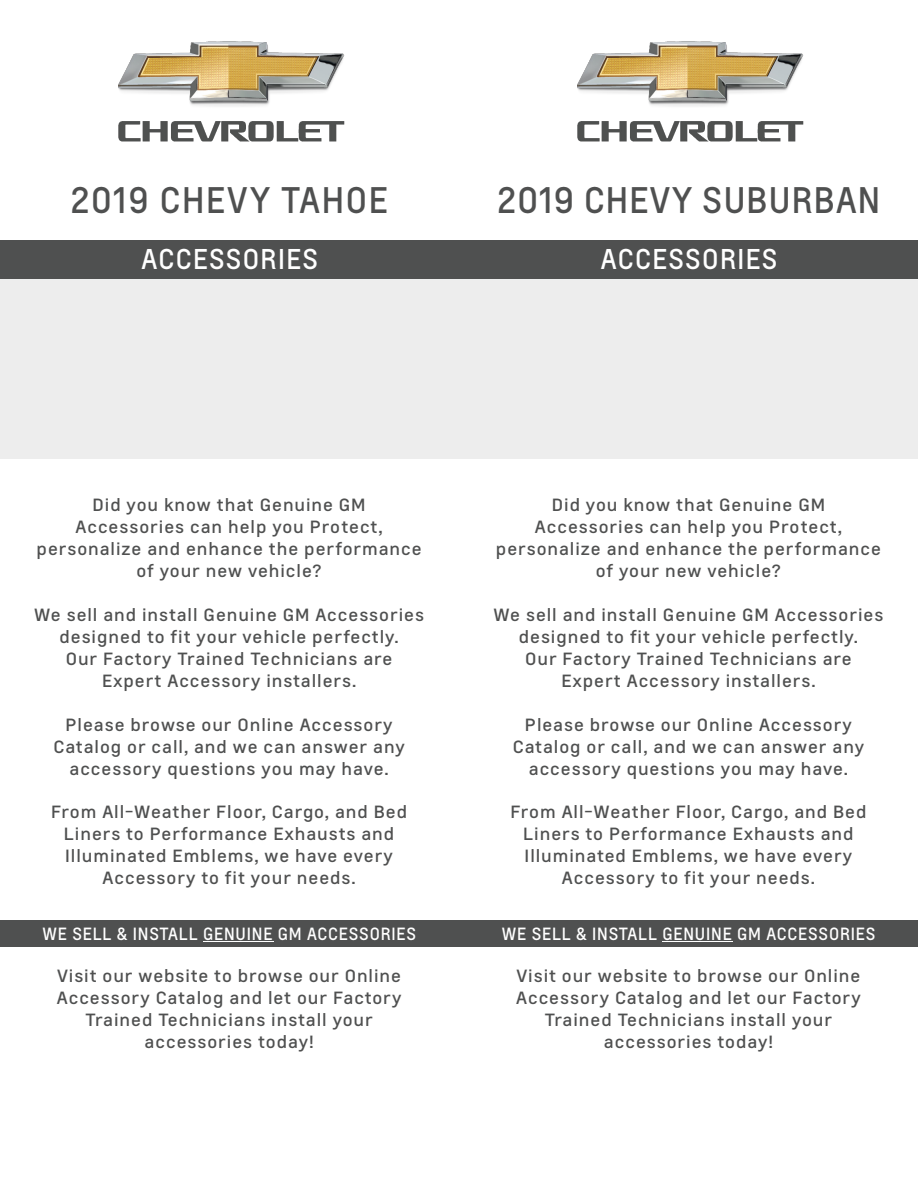
<style>
.page{position:relative;width:918px;height:1188px;background:#fff}
.page>*{position:absolute;margin:0;border:0;box-sizing:border-box;transform-origin:0 0}
.t1{font:34.5px "Louis Global 2";letter-spacing:.04em;color:#4f5050}
.t2{font:26.7px "Louis Global 2";letter-spacing:.05em;color:#fff}
.t3{font:16.5px/21.9px "Louis Global 2";letter-spacing:.05em;color:#4f5050;text-align:center;scale:1.12 1}
.t4{font:16.5px "Louis Global 2";letter-spacing:.05em;color:#fff}
</style>
<div class="page">
<div style="left:0;top:278px;width:918px;height:181px;background:#ededed"></div>
<div style="left:0;top:240px;width:918px;height:38px;background:#4f5050"></div>
<div style="left:0;top:921px;width:918px;height:26px;background:#4f5050"></div>
<img style="left:118px;top:41px;width:227px;height:101px">
<img style="left:577px;top:41px;width:227px;height:101px">
<hr style="left:203px;top:941px;width:70px;height:1px;background:#fff">
<hr style="left:662px;top:941px;width:71px;height:1px;background:#fff">
<h1 class="t1" style="left:70px;top:187px;width:319px">2019 CHEVY TAHOE</h1>
<h1 class="t1" style="left:497px;top:187px;width:385px">2019 CHEVY SUBURBAN</h1>
<h2 class="t2" style="left:141px;top:249px;width:178px">ACCESSORIES</h2>
<h2 class="t2" style="left:601px;top:249px;width:178px">ACCESSORIES</h2>
<p class="t3" style="left:37px;top:496px;width:345px">Did you know that Genuine GM<br>Accessories can help you Protect, personalize and enhance the performance of your new vehicle?</p>
<p class="t3" style="left:34px;top:606px;width:350px">We sell and install Genuine GM Accessories designed to fit your vehicle perfectly.<br>Our Factory Trained Technicians are Expert Accessory installers.</p>
<p class="t3" style="left:53px;top:716px;width:315px">Please browse our Online Accessory<br>Catalog or call, and we can answer any accessory questions you may have.</p>
<p class="t3" style="left:51px;top:803px;width:320px">From All-Weather Floor, Cargo, and Bed Liners to Performance Exhausts and Illuminated Emblems, we have every Accessory to fit your needs.</p>
<p class="t3" style="left:496px;top:496px;width:345px">Did you know that Genuine GM<br>Accessories can help you Protect, personalize and enhance the performance of your new vehicle?</p>
<p class="t3" style="left:494px;top:606px;width:350px">We sell and install Genuine GM Accessories designed to fit your vehicle perfectly.<br>Our Factory Trained Technicians are Expert Accessory installers.</p>
<p class="t3" style="left:513px;top:716px;width:315px">Please browse our Online Accessory<br>Catalog or call, and we can answer any accessory questions you may have.</p>
<p class="t3" style="left:510px;top:803px;width:320px">From All-Weather Floor, Cargo, and Bed Liners to Performance Exhausts and Illuminated Emblems, we have every Accessory to fit your needs.</p>
<p class="t4" style="left:43px;top:928px;width:375px">WE SELL &amp; INSTALL GENUINE GM ACCESSORIES</p>
<p class="t4" style="left:502px;top:928px;width:375px">WE SELL &amp; INSTALL GENUINE GM ACCESSORIES</p>
<p class="t3" style="left:57px;top:967px;width:309px">Visit our website to browse our Online<br>Accessory Catalog and let our Factory<br>Trained Technicians install your accessories today!</p>
<p class="t3" style="left:516px;top:967px;width:309px">Visit our website to browse our Online<br>Accessory Catalog and let our Factory<br>Trained Technicians install your accessories today!</p>
</div>
